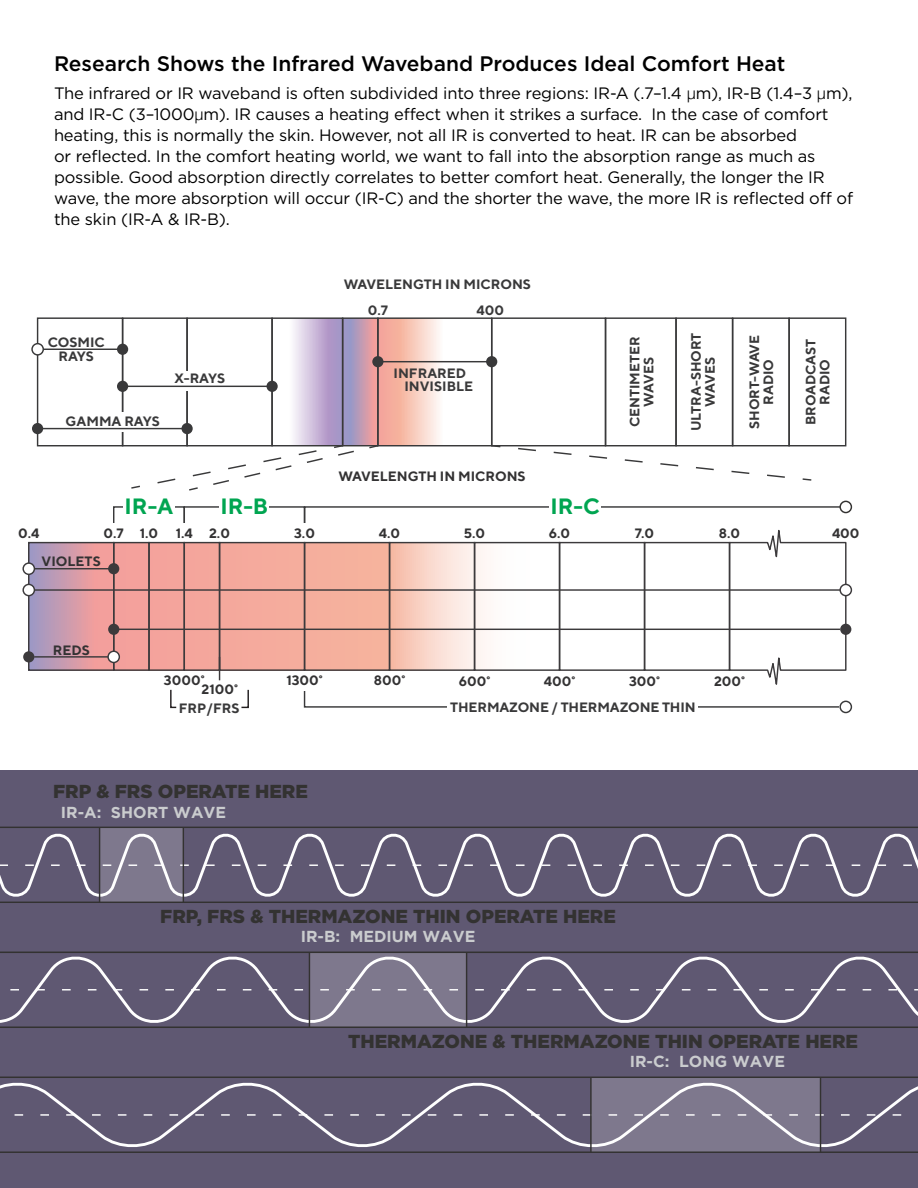
<style>
.page{position:relative;width:918px;height:1188px;background:#fff}
.page>*{position:absolute;margin:0;border:0;box-sizing:border-box;transform-origin:0 0}
.t1{font:700 22.2px "TT Norms";color:#00a551}
.t2{font:500 21px "Gotham";color:#000}
.t3{font:900 18.75px "Gotham";color:#333231}
.t4{font:16.5px/21px "Gotham";letter-spacing:-.01em;color:#000}
.t5{font:700 15.9px "Gotham";color:#caccce}
.t6{font:700 13.5px/14px "TT Norms";color:#39393a;text-align:center}
.t7{font:700 13.5px "TT Norms";color:#333233}
.s1{font-family:"Helvetica";font-weight:300}
</style>
<div class="page">
<svg style="left:293px;top:319px;width:151px;height:125px;background:#dbb9c4"></svg>
<div style="left:37px;top:317px;width:86px;height:129px;border:1px solid #39393a"></div>
<div style="left:377px;top:317px;width:115px;height:129px;border:1px solid #39393a"></div>
<div style="left:491px;top:317px;width:115px;height:129px;border:1px solid #39393a"></div>
<div style="left:271px;top:317px;width:72px;height:129px;border:1px solid #39393a"></div>
<div style="left:605px;top:317px;width:72px;height:129px;border:1px solid #39393a"></div>
<div style="left:675px;top:317px;width:58px;height:129px;border:1px solid #39393a"></div>
<div style="left:732px;top:317px;width:58px;height:129px;border:1px solid #39393a"></div>
<div style="left:788px;top:317px;width:58px;height:129px;border:1px solid #39393a"></div>
<div style="left:342px;top:317px;width:37px;height:129px;border:1px solid #39393a"></div>
<div style="left:122px;top:317px;width:66px;height:129px;border:1px solid #39393a"></div>
<hr style="left:379px;top:361px;width:109px;height:1px;background:#39393a">
<hr style="left:43px;top:349px;width:80px;height:1px;background:#39393a">
<div style="left:117px;top:344px;width:11px;height:11px;background:#39393a;border-radius:50%"></div>
<svg style="left:32px;top:344px;width:11px;height:11px"></svg>
<div style="left:31px;top:343px;width:13px;height:13px;border:1px solid #39393a;border-radius:50%"></div>
<hr style="left:124px;top:386px;width:144px;height:1px;background:#39393a">
<div style="left:117px;top:381px;width:11px;height:11px;background:#39393a;border-radius:50%"></div>
<div style="left:267px;top:381px;width:11px;height:11px;background:#39393a;border-radius:50%"></div>
<div style="left:372px;top:356px;width:11px;height:11px;background:#39393a;border-radius:50%"></div>
<div style="left:486px;top:356px;width:11px;height:11px;background:#39393a;border-radius:50%"></div>
<hr style="left:40px;top:428px;width:145px;height:1px;background:#39393a">
<div style="left:32px;top:423px;width:11px;height:11px;background:#39393a;border-radius:50%"></div>
<div style="left:181px;top:423px;width:12px;height:11px;background:#39393a;border-radius:50%"></div>
<svg style="left:368px;top:444px;width:12px;height:5px"></svg>
<svg style="left:130px;top:444px;width:226px;height:47px"></svg>
<svg style="left:490px;top:444px;width:12px;height:4px"></svg>
<svg style="left:518px;top:447px;width:267px;height:31px"></svg>
<svg style="left:802px;top:478px;width:10px;height:3px"></svg>
<div style="left:839px;top:701px;width:13px;height:12px;border:1px solid #39393a;border-radius:50%"></div>
<svg style="left:30px;top:544px;width:501px;height:125px;background:#efb8b1"></svg>
<div style="left:28px;top:542px;width:86px;height:129px;border:1px solid #3c3a3c"></div>
<div style="left:219px;top:542px;width:86px;height:129px;border:1px solid #3c3a3c"></div>
<div style="left:304px;top:542px;width:86px;height:129px;border:1px solid #3c3a3c"></div>
<div style="left:389px;top:542px;width:86px;height:129px;border:1px solid #3c3a3c"></div>
<div style="left:474px;top:542px;width:86px;height:129px;border:1px solid #3c3a3c"></div>
<div style="left:559px;top:542px;width:86px;height:129px;border:1px solid #3c3a3c"></div>
<div style="left:644px;top:542px;width:86px;height:129px;border:1px solid #3c3a3c"></div>
<div style="left:113px;top:542px;width:37px;height:129px;border:1px solid #3c3a3c"></div>
<div style="left:148px;top:542px;width:37px;height:129px;border:1px solid #3c3a3c"></div>
<div style="left:184px;top:542px;width:36px;height:129px;border:1px solid #3c3a3c"></div>
<hr style="left:34px;top:568px;width:80px;height:1px;background:#3c3a3c">
<div style="left:108px;top:563px;width:11px;height:11px;background:#3c3a3c;border-radius:50%"></div>
<div style="left:22px;top:562px;width:13px;height:13px;border:1px solid #3c3a3c;border-radius:50%"></div>
<hr style="left:34px;top:589px;width:806px;height:2px;background:#3c3a3c">
<div style="left:22px;top:584px;width:13px;height:12px;border:1px solid #3c3a3c;border-radius:50%"></div>
<hr style="left:34px;top:656px;width:74px;height:2px;background:#3c3a3c">
<div style="left:23px;top:651px;width:11px;height:11px;background:#3c3a3c;border-radius:50%"></div>
<div style="left:107px;top:651px;width:13px;height:12px;border:1px solid #3c3a3c;border-radius:50%"></div>
<svg style="left:729px;top:530px;width:118px;height:155px"></svg>
<hr style="left:114px;top:629px;width:726px;height:1px;background:#3c3a3c">
<div style="left:108px;top:624px;width:11px;height:11px;background:#3c3a3c;border-radius:50%"></div>
<div style="left:840px;top:624px;width:11px;height:11px;background:#3c3a3c;border-radius:50%"></div>
<svg style="left:219px;top:657px;width:1px;height:23px"></svg>
<div style="left:839px;top:584px;width:13px;height:12px;border:1px solid #3c3a3c;border-radius:50%"></div>
<div style="left:184px;top:506px;width:121px;height:32px;border:1px solid #39393a"></div>
<div style="left:304px;top:506px;width:543px;height:32px;border:1px solid #39393a"></div>
<div style="left:839px;top:501px;width:13px;height:12px;border:1px solid #333231;border-radius:50%"></div>
<svg style="left:241px;top:689px;width:8px;height:20px"></svg>
<svg style="left:170px;top:689px;width:7px;height:20px"></svg>
<div style="left:0;top:770px;width:918px;height:418px;background:#5f5872"></div>
<svg style="left:0;top:828px;width:918px;height:74px"></svg>
<svg style="left:0;top:865px;width:918px;height:1px"></svg>
<hr style="left:0;top:827px;width:918px;height:1px;background:#333231">
<hr style="left:0;top:902px;width:918px;height:1px;background:#333231">
<hr style="left:99px;top:827px;width:1px;height:75px;background:#333231">
<hr style="left:183px;top:827px;width:1px;height:75px;background:#333231">
<svg style="left:0;top:951px;width:918px;height:76px"></svg>
<svg style="left:0;top:989px;width:906px;height:1px"></svg>
<hr style="left:0;top:952px;width:918px;height:1px;background:#333231">
<hr style="left:0;top:1027px;width:918px;height:1px;background:#333231">
<hr style="left:309px;top:952px;width:1px;height:75px;background:#333231">
<hr style="left:466px;top:952px;width:1px;height:75px;background:#333231">
<svg style="left:0;top:1078px;width:918px;height:73px"></svg>
<svg style="left:0;top:1114px;width:910px;height:2px"></svg>
<hr style="left:0;top:1077px;width:918px;height:1px;background:#333231">
<hr style="left:0;top:1151px;width:918px;height:2px;background:#333231">
<hr style="left:590px;top:1077px;width:2px;height:75px;background:#333231">
<hr style="left:820px;top:1077px;width:1px;height:75px;background:#333231">
<p class="t2" style="left:54px;top:50px;width:733px">Research Shows the Infrared Waveband Produces Ideal Comfort Heat</p>
<p class="t4" style="left:54px;top:82px;width:801px">The infrared or IR waveband is often subdivided into three regions: IR-A (.7–1.4 <span class="s1">μ</span>m), IR-B (1.4–3 <span class="s1">μ</span>m), and IR-C (3–1000<span class="s1">μ</span>m). IR causes a heating effect when it strikes a surface. In the case of comfort heating, this is normally the skin. However, not all IR is converted to heat. IR can be absorbed<br>or reflected. In the comfort heating world, we want to fall into the absorption range as much as possible. Good absorption directly correlates to better comfort heat. Generally, the longer the IR wave, the more absorption will occur (IR-C) and the shorter the wave, the more IR is reflected off of the skin (IR-A &amp; IR-B).</p>
<p class="t6" style="left:344px;top:277px;width:189px">WAVELENGTH IN MICRONS</p>
<p class="t6" style="left:48px;top:335px;width:59px">COSMIC<br>RAYS</p>
<p class="t6" style="left:66px;top:414px;width:96px">GAMMA RAYS</p>
<p class="t6" style="left:175px;top:371px;width:52px">X-RAYS</p>
<p class="t6" style="left:368px;top:302px;width:22px">0.7</p>
<p class="t6" style="left:477px;top:302px;width:29px">400</p>
<p class="t6" style="left:404px;top:366px;width:70px;line-height:13.2px;text-align:left;text-indent:-11px">INFRARED<br>INVISIBLE</p>
<p class="t7" style="left:338px;top:468px;width:189px">WAVELENGTH IN MICRONS</p>
<h1 class="t1" style="left:125px;top:492px;width:50px">IR-A</h1>
<h1 class="t1" style="left:220px;top:492px;width:49px">IR-B</h1>
<h1 class="t1" style="left:551px;top:492px;width:51px">IR-C</h1>
<p class="t6" style="left:627px;top:427px;width:92px;rotate:-90deg">CENTIMETER<br>WAVES</p>
<p class="t6" style="left:689px;top:431px;width:100px;rotate:-90deg">ULTRA-SHORT<br>WAVES</p>
<p class="t6" style="left:747px;top:429px;width:96px;rotate:-90deg">SHORT-WAVE<br>RADIO</p>
<p class="t6" style="left:803px;top:425px;width:88px;rotate:-90deg">BROADCAST<br>RADIO</p>
<p class="t7" style="left:18px;top:525px;width:23px">0.4</p>
<p class="t7" style="left:104px;top:525px;width:56px">0.7 1.0</p>
<p class="t7" style="left:176px;top:525px;width:56px">1.4 2.0</p>
<p class="t7" style="left:294px;top:525px;width:22px">3.0</p>
<p class="t7" style="left:379px;top:525px;width:23px">4.0</p>
<p class="t7" style="left:464px;top:525px;width:23px">5.0</p>
<p class="t7" style="left:549px;top:525px;width:23px">6.0</p>
<p class="t7" style="left:635px;top:525px;width:21px">7.0</p>
<p class="t7" style="left:719px;top:525px;width:23px">8.0</p>
<p class="t7" style="left:832px;top:525px;width:29px">400</p>
<p class="t7" style="left:42px;top:553px;width:61px">VIOLETS</p>
<p class="t7" style="left:53px;top:641px;width:39px">REDS</p>
<p class="t7" style="left:164px;top:672px;width:42px">3000˚</p>
<p class="t7" style="left:286px;top:672px;width:38px">1300˚</p>
<p class="t7" style="left:374px;top:672px;width:33px">800˚</p>
<p class="t7" style="left:459px;top:673px;width:33px">600˚</p>
<p class="t7" style="left:544px;top:673px;width:33px">400˚</p>
<p class="t7" style="left:629px;top:673px;width:32px">300˚</p>
<p class="t7" style="left:714px;top:673px;width:33px">200˚</p>
<p class="t7" style="left:202px;top:680px;width:38px">2100˚</p>
<p class="t6" style="left:179px;top:701px;width:62px">FRP/FRS</p>
<p class="t6" style="left:450px;top:700px;width:247px">THERMAZONE / THERMAZONE THIN</p>
<p class="t3" style="left:53px;top:780px;width:256px">FRP &amp; FRS OPERATE HERE</p>
<p class="t5" style="left:61px;top:803px;width:167px">IR-A: SHORT WAVE</p>
<p class="t3" style="left:160px;top:906px;width:457px">FRP, FRS &amp; THERMAZONE THIN OPERATE HERE</p>
<p class="t5" style="left:301px;top:928px;width:176px">IR-B: MEDIUM WAVE</p>
<p class="t3" style="left:348px;top:1031px;width:512px">THERMAZONE &amp; THERMAZONE THIN OPERATE HERE</p>
<p class="t5" style="left:630px;top:1052px;width:157px">IR-C: LONG WAVE</p>
</div>
